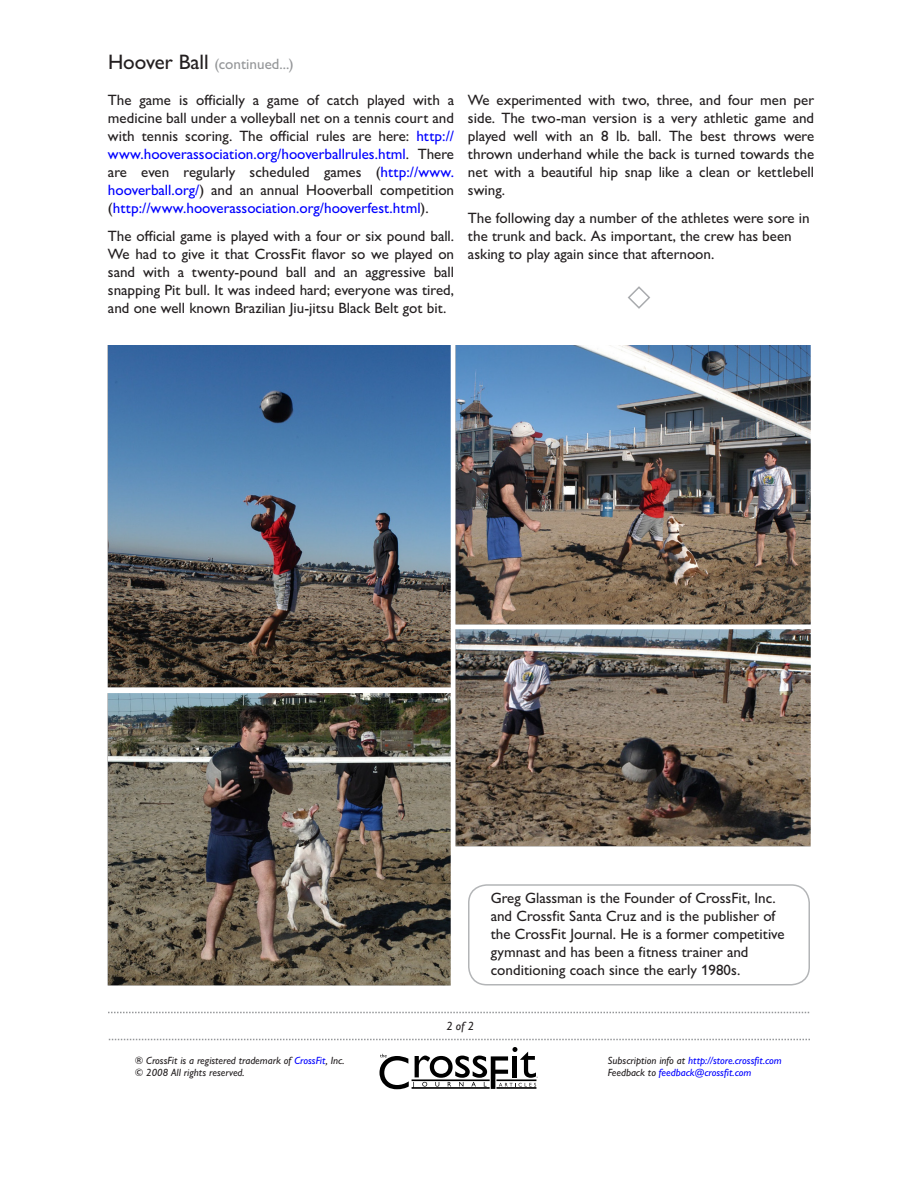
<style>
.page{position:relative;width:918px;height:1188px;background:#fff}
.page>*{position:absolute;margin:0;border:0;box-sizing:border-box;transform-origin:0 0}
.t1{font:500 15px/18px "Gill Sans Nova";color:#231f20;text-align:justify}
.t2{font:500 15px "Gill Sans Nova";color:#959799}
.t3{font:italic 500 12px "Gill Sans Nova";color:#231f20}
.t4{font:italic 500 10.5px/12.6px "Gill Sans Nova";color:#00f}
.t5{font:italic 500 10.5px/12.6px "Gill Sans Nova";color:#231f20}
.s1{font-size:21px;color:#231f20}
.s2{color:#00f}
.s3{color:#231f20}
</style>
<div class="page">
<svg style="left:380px;top:1047px;width:158px;height:42px"></svg>
<svg style="left:108px;top:1012px;width:702px;height:1px"></svg>
<svg style="left:108px;top:1039px;width:702px;height:1px"></svg>
<svg style="left:628px;top:286px;width:22px;height:23px"></svg>
<img style="left:108px;top:346px;width:342px;height:342px">
<img style="left:108px;top:694px;width:342px;height:292px">
<img style="left:456px;top:346px;width:354px;height:278px">
<img style="left:456px;top:630px;width:354px;height:216px">
<div style="left:468px;top:884px;width:342px;height:102px;border:2px solid #b3b5b7;border-radius:18px"></div>
<p class="t2" style="left:108px;top:54px;width:187px"><span class="s1">Hoover Ball</span> (continued...)</p>
<p class="t1" style="left:108px;top:91px;width:348px">The game is officially a game of catch played with a medicine ball under a volleyball net on a tennis court and with tennis scoring. The official rules are here: <span class="s2">http:// www.hooverassociation.org/hooverballrules.html</span>. There are even regularly scheduled games (<span class="s2">http://www. hooverball.org/</span>) and an annual Hooverball competition (<span class="s2">http://www.hooverassociation.org/hooverfest.html</span>).</p>
<p class="t1" style="left:108px;top:227px;width:348px">The official game is played with a four or six pound ball.<br>We had to give it that CrossFit flavor so we played on sand with a twenty-pound ball and an aggressive ball snapping Pit bull. It was indeed hard; everyone was tired, and one well known Brazilian Jiu-jitsu Black Belt got bit.</p>
<p class="t1" style="left:468px;top:91px;width:348px">We experimented with two, three, and four men per side. The two-man version is a very athletic game and played well with an 8 lb. ball. The best throws were thrown underhand while the back is turned towards the net with a beautiful hip snap like a clean or kettlebell swing.</p>
<p class="t1" style="left:468px;top:209px;width:343px;text-align:left">The following day a number of the athletes were sore in the trunk and back. As important, the crew has been asking to play again since that afternoon.</p>
<p class="t1" style="left:491px;top:889px;width:295px;text-align:left">Greg Glassman is the Founder of CrossFit, Inc. and Crossfit Santa Cruz and is the publisher of the CrossFit Journal. He is a former competitive gymnast and has been a fitness trainer and conditioning coach since the early 1980s.</p>
<p class="t3" style="left:446px;top:1019px;width:29px">2 of 2</p>
<p class="t5" style="left:135px;top:1054px;width:211px">® CrossFit is a registered trademark of <span class="s2">CrossFit</span>, Inc. © 2008 All rights reserved.</p>
<p class="t4" style="left:608px;top:1054px;width:176px"><span class="s3">Subscription info at</span> http://store.crossfit.com<br><span class="s3">Feedback to</span> feedback@crossfit.com</p>
</div>
